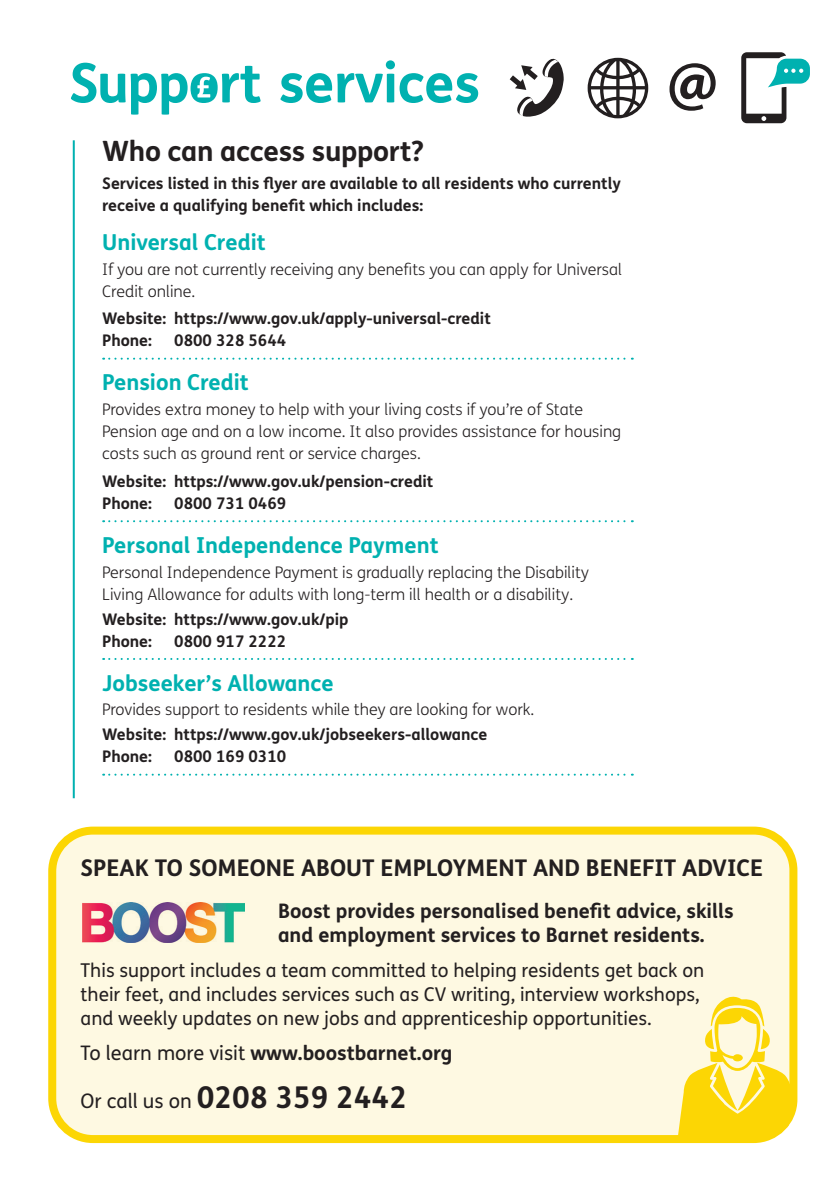
<style>
.page{position:relative;width:840px;height:1191px;background:#fff}
.page>*{position:absolute;margin:0;border:0;box-sizing:border-box;transform-origin:0 0}
.t1{font:700 54.6px "FS Me";letter-spacing:-.01em;color:#00b1b0}
.t2{font:700 30px "FS Me";color:#231f20}
.t3{font:700 28px "FS Me";letter-spacing:-.01em;color:#231f20}
.t4{font:700 23px "FS Me";color:#231f20}
.t5{font:700 22px "FS Me";color:#00b1b0}
.t6{font:700 20px/24px "FS Me";color:#231f20}
.t7{font:19px/24px "FS Me";color:#231f20}
.t8{font:300 16px/22px "FS Me";color:#231f20}
.t9{font:700 16px/22px "FS Me";color:#231f20}
.s1{font-weight:400}
.s2{font-weight:400;font-size:20px}
</style>
<div class="page">
<svg style="left:196px;top:76px;width:19px;height:23px"></svg>
<svg style="left:197px;top:77px;width:13px;height:20px"></svg>
<svg style="left:587px;top:58px;width:61px;height:60px"></svg>
<svg style="left:509px;top:58px;width:54px;height:59px"></svg>
<svg style="left:741px;top:52px;width:68px;height:71px"></svg>
<svg style="left:669px;top:63px;width:46px;height:48px"></svg>
<svg style="left:103px;top:358px;width:529px;height:2px"></svg>
<svg style="left:103px;top:520px;width:529px;height:2px"></svg>
<svg style="left:103px;top:658px;width:529px;height:2px"></svg>
<svg style="left:103px;top:773px;width:529px;height:2px"></svg>
<div style="left:52px;top:830px;width:741px;height:309px;background:#fef9e2;border-radius:40px"></div>
<div style="left:48px;top:826px;width:749px;height:317px;border:8px solid #fcd604;border-radius:40px"></div>
<img style="left:82px;top:903px;width:162px;height:39px">
<svg style="left:677px;top:991px;width:119px;height:153px"></svg>
<hr style="left:73px;top:140px;width:2px;height:658px;background:#00b1b0">
<h1 class="t1" style="left:69px;top:41px;width:412px">Support services</h1>
<h3 class="t3" style="left:102px;top:130px;width:323px">Who can access support?</h3>
<p class="t9" style="left:102px;top:172px;width:520px">Services listed in this flyer are available to all residents who currently receive a qualifying benefit which includes:</p>
<h3 class="t5" style="left:102px;top:225px;width:165px">Universal Credit</h3>
<p class="t8" style="left:102px;top:257px;width:521px">If you are not currently receiving any benefits you can apply for Universal<br>Credit online.</p>
<p class="t9" style="left:102px;top:307px;width:390px">Website: https://www.gov.uk/apply-universal-credit<br>Phone:</p>
<p class="t9" style="left:174px;top:329px;width:113px">0800 328 5644</p>
<h3 class="t5" style="left:102px;top:365px;width:148px">Pension Credit</h3>
<p class="t8" style="left:102px;top:398px;width:520px">Provides extra money to help with your living costs if you’re of State<br>Pension age and on a low income. It also provides assistance for housing costs such as ground rent or service charges.</p>
<p class="t9" style="left:102px;top:469px;width:332px">Website: https://www.gov.uk/pension-credit<br>Phone:</p>
<p class="t9" style="left:174px;top:491px;width:113px">0800 731 0469</p>
<h3 class="t5" style="left:102px;top:528px;width:338px">Personal Independence Payment</h3>
<p class="t8" style="left:102px;top:561px;width:488px">Personal Independence Payment is gradually replacing the Disability<br>Living Allowance for adults with long-term ill health or a disability.</p>
<p class="t9" style="left:102px;top:607px;width:248px">Website: https://www.gov.uk/pip<br>Phone:</p>
<p class="t9" style="left:174px;top:629px;width:113px">0800 917 2222</p>
<h3 class="t5" style="left:102px;top:666px;width:233px">Jobseeker’s Allowance</h3>
<p class="t8" style="left:102px;top:698px;width:433px">Provides support to residents while they are looking for work.</p>
<p class="t9" style="left:102px;top:723px;width:386px">Website: https://www.gov.uk/jobseekers-allowance<br>Phone:</p>
<p class="t9" style="left:174px;top:745px;width:113px">0800 169 0310</p>
<h3 class="t4" style="left:81px;top:850px;width:683px">SPEAK TO SOMEONE ABOUT EMPLOYMENT AND BENEFIT ADVICE</h3>
<p class="t6" style="left:278px;top:897px;width:457px">Boost provides personalised benefit advice, skills and employment services to Barnet residents.</p>
<p class="t7" style="left:80px;top:958px;width:625px">This support includes a team committed to helping residents get back on their feet, and includes services such as CV writing, interview workshops, and weekly updates on new jobs and apprenticeship opportunities.</p>
<p class="t6" style="left:80px;top:1040px;width:373px"><span class="s1">To learn more visit</span> www.boostbarnet.org</p>
<h2 class="t2" style="left:80px;top:1073px;width:328px"><span class="s2">Or call us on</span> 0208 359 2442</h2>
</div>
